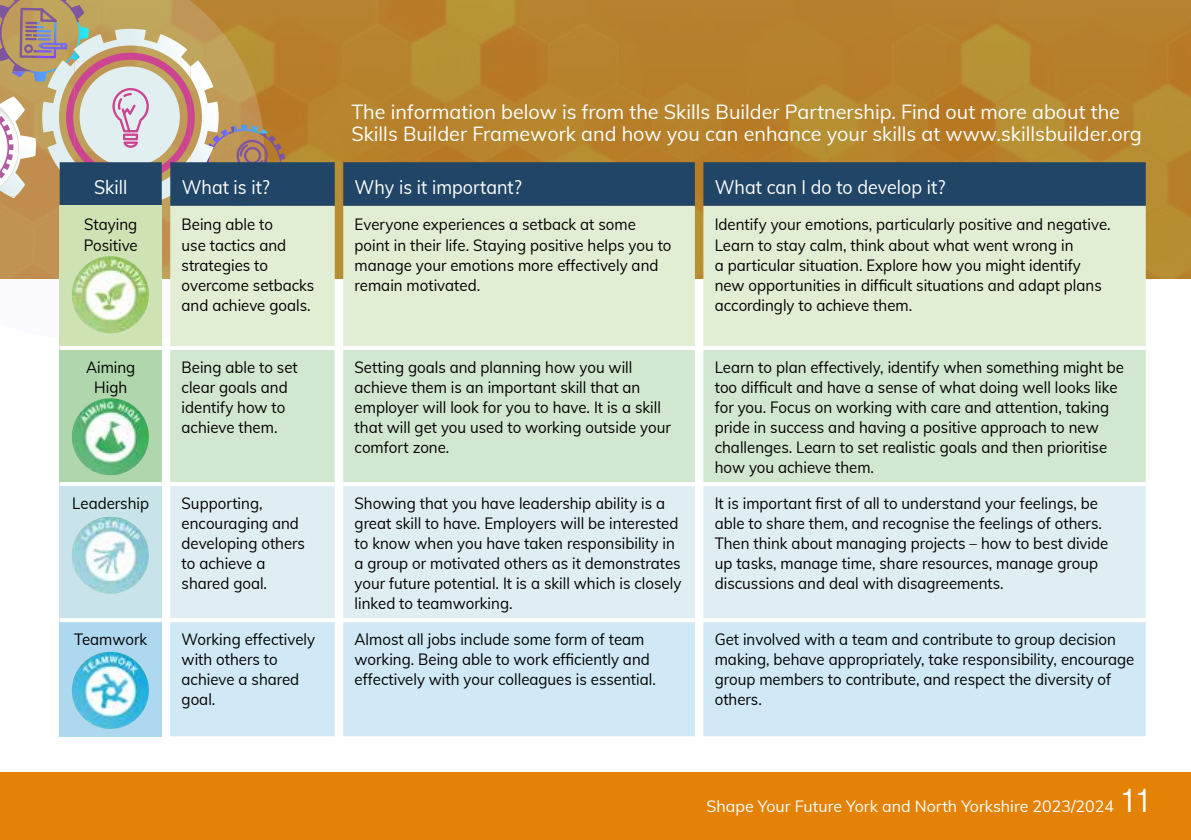
<style>
.page{position:relative;width:1191px;height:840px;background:#fff}
.page>*{position:absolute;margin:0;border:0;box-sizing:border-box;transform-origin:0 0}
.t1{font:20px/22px "Muli";color:#fff}
.t2{font:19.2px "Muli";color:#fff;scale:.93 1}
.t3{font:16px/20px "Muli";color:#000;scale:.94 1}
.t4{font:16px "Muli";color:#fff}
.s1{font-family:"Swiss 721 BT";font-stretch:condensed;font-size:30.2px}
</style>
<div class="page">
<img style="left:306px;top:0;width:885px;height:278px">
<svg style="left:0;top:0;width:306px;height:339px"></svg>
<svg style="left:0;top:0;width:286px;height:207px;background:#c6aa87"></svg>
<div style="left:0;top:772px;width:1191px;height:67px;background:#e48205"></div>
<svg style="left:60px;top:162px;width:1085px;height:44px;background:#254865"></svg>
<div style="left:60px;top:206px;width:102px;height:142px;background:#cfe2b3"></div>
<div style="left:170px;top:206px;width:975px;height:140px;background:#e2eed3"></div>
<div style="left:60px;top:348px;width:102px;height:136px;background:#b0d6ad"></div>
<div style="left:170px;top:350px;width:975px;height:132px;background:#d2e7cf"></div>
<div style="left:60px;top:484px;width:102px;height:135px;background:#c8e3e9"></div>
<div style="left:170px;top:486px;width:975px;height:131px;background:#dfeef2"></div>
<div style="left:60px;top:619px;width:102px;height:116px;background:#add8ef"></div>
<div style="left:170px;top:622px;width:975px;height:113px;background:#d1e8f6"></div>
<hr style="left:60px;top:346px;width:102px;height:4px;background:#fff">
<hr style="left:60px;top:482px;width:102px;height:4px;background:#fff">
<svg style="left:60px;top:618px;width:102px;height:3px"></svg>
<svg style="left:170px;top:617px;width:165px;height:1px"></svg>
<svg style="left:343px;top:617px;width:352px;height:1px"></svg>
<svg style="left:703px;top:617px;width:442px;height:1px"></svg>
<img style="left:72px;top:651px;width:77px;height:77px;border-radius:38px">
<img style="left:72px;top:516px;width:77px;height:77px;border-radius:38px">
<img style="left:72px;top:398px;width:77px;height:77px;border-radius:38px">
<img style="left:72px;top:256px;width:77px;height:77px;border-radius:38px">
<p class="t1" style="left:351px;top:100px;width:792px">The information below is from the Skills Builder Partnership. Find out more about the<br>Skills Builder Framework and how you can enhance your skills at www.skillsbuilder.org</p>
<p class="t2" style="left:94px;top:173px;width:37px">Skill</p>
<p class="t2" style="left:182px;top:173px;width:96px">What is it?</p>
<p class="t2" style="left:355px;top:173px;width:181px">Why is it important?</p>
<p class="t2" style="left:715px;top:173px;width:249px">What can I do to develop it?</p>
<p class="t3" style="left:84px;top:214px;width:59px">Staying<br>Positive</p>
<p class="t3" style="left:182px;top:214px;width:143px">Being able to<br>use tactics and strategies to overcome setbacks and achieve goals.</p>
<p class="t3" style="left:354px;top:214px;width:339px">Everyone experiences a setback at some point in their life. Staying positive helps you to manage your emotions more effectively and remain motivated.</p>
<p class="t3" style="left:714px;top:214px;width:423px">Identify your emotions, particularly positive and negative.<br>Learn to stay calm, think about what went wrong in<br>a particular situation. Explore how you might identify new opportunities in difficult situations and adapt plans accordingly to achieve them.</p>
<p class="t3" style="left:86px;top:356px;width:54px;text-align:center">Aiming<br>High</p>
<p class="t3" style="left:182px;top:356px;width:125px">Being able to set clear goals and identify how to achieve them.</p>
<p class="t3" style="left:354px;top:356px;width:338px">Setting goals and planning how you will achieve them is an important skill that an employer will look for you to have. It is a skill that will get you used to working outside your comfort zone.</p>
<p class="t3" style="left:714px;top:356px;width:437px">Learn to plan effectively, identify when something might be too difficult and have a sense of what doing well looks like for you. Focus on working with care and attention, taking pride in success and having a positive approach to new challenges. Learn to set realistic goals and then prioritise how you achieve them.</p>
<p class="t3" style="left:72px;top:492px;width:83px">Leadership</p>
<p class="t3" style="left:182px;top:492px;width:133px">Supporting, encouraging and developing others to achieve a shared goal.</p>
<p class="t3" style="left:354px;top:492px;width:349px">Showing that you have leadership ability is a great skill to have. Employers will be interested to know when you have taken responsibility in a group or motivated others as it demonstrates your future potential. It is a skill which is closely linked to teamworking.</p>
<p class="t3" style="left:714px;top:492px;width:420px">It is important first of all to understand your feelings, be able to share them, and recognise the feelings of others.<br>Then think about managing projects – how to best divide up tasks, manage time, share resources, manage group discussions and deal with disagreements.</p>
<p class="t3" style="left:74px;top:628px;width:79px">Teamwork</p>
<p class="t3" style="left:182px;top:628px;width:143px">Working effectively with others to achieve a shared goal.</p>
<p class="t3" style="left:354px;top:628px;width:322px">Almost all jobs include some form of team working. Being able to work efficiently and effectively with your colleagues is essential.</p>
<p class="t3" style="left:714px;top:628px;width:448px">Get involved with a team and contribute to group decision making, behave appropriately, take responsibility, encourage group members to contribute, and respect the diversity of others.</p>
<p class="t4" style="left:706px;top:794px;width:446px">Shape Your Future York and North Yorkshire 2023/2024 <span class="s1">11</span></p>
</div>
